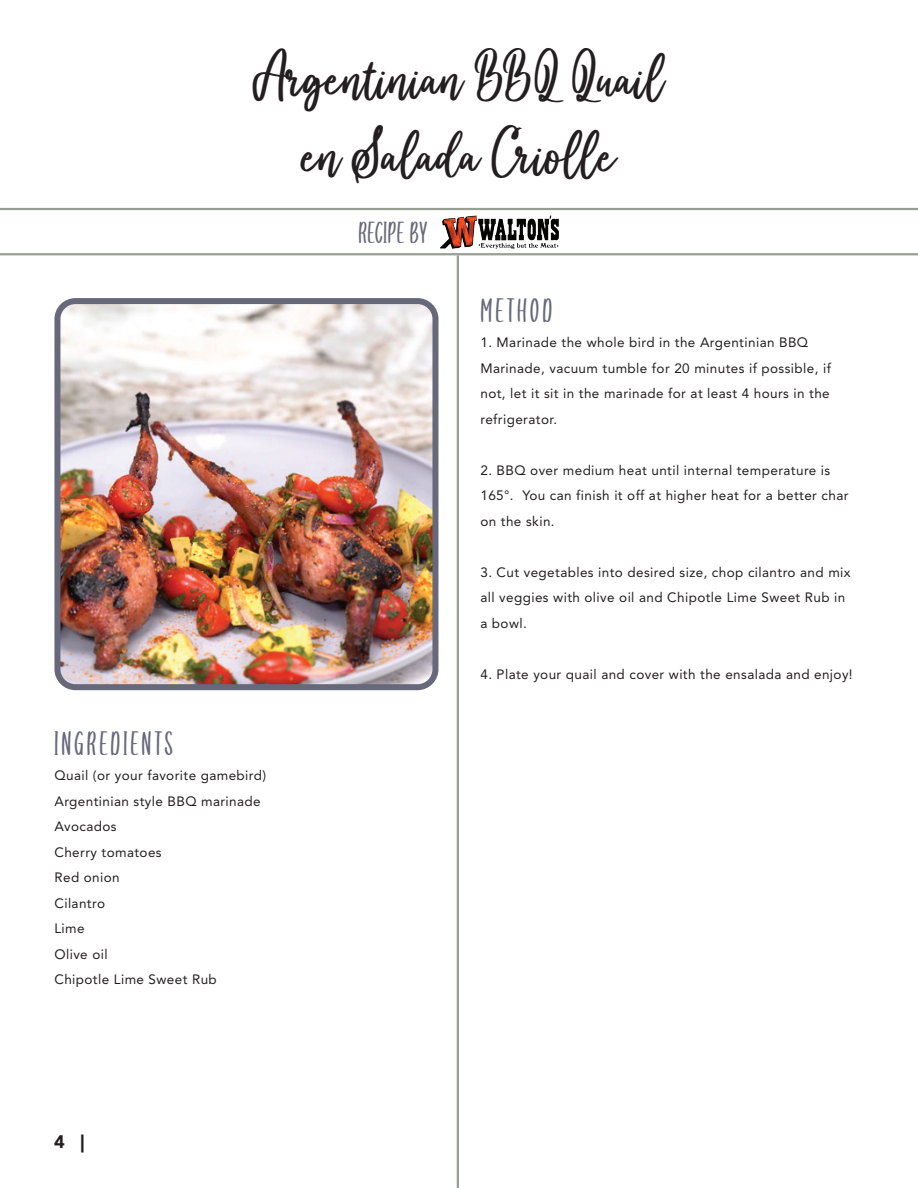
<style>
.page{position:relative;width:918px;height:1188px;background:#fff}
.page>*{position:absolute;margin:0;border:0;box-sizing:border-box;transform-origin:0 0}
.t1{font:33px "youaremyeverythinkscriptfo";color:#231f20}
.t2{font:900 18px "Avenir LT Std";color:#231f20}
.t3{font:15px "youaremyeverythinkdisplayf";letter-spacing:.2em;color:#67687a}
.t4{font:13.5px/25.5px "Avenir LT Std";letter-spacing:.03em;color:#231f20}
.t5{font:13.5px "youaremyeverythinkdisplayf";letter-spacing:.04em;color:#67687a}
</style>
<div class="page">
<hr style="left:0;top:208px;width:918px;height:2px;background:#979e94">
<hr style="left:0;top:253px;width:918px;height:2px;background:#979e94">
<hr style="left:457px;top:255px;width:2px;height:933px;background:#979e94">
<img style="left:61px;top:305px;width:370px;height:378px">
<div style="left:54px;top:298px;width:384px;height:392px;border:6px solid #67687a;border-radius:18px"></div>
<img style="left:440px;top:215px;width:119px;height:34px">
<h1 class="t1" style="left:254px;top:64px;width:412px">Argentinian BBQ Quail</h1>
<h1 class="t1" style="left:302px;top:140px;width:315px">en Salada Criolle</h1>
<p class="t3" style="left:54px;top:741px;width:120px">INGREDIENTS</p>
<p class="t4" style="left:54px;top:763px;width:213px">Quail (or your favorite gamebird)<br>Argentinian style BBQ marinade<br>Avocados<br>Cherry tomatoes<br>Red onion<br>Cilantro<br>Lime<br>Olive oil<br>Chipotle Lime Sweet Rub</p>
<h2 class="t2" style="left:54px;top:1130px;width:32px">4 |</h2>
<p class="t5" style="left:359px;top:230px;width:70px">RECIPE BY</p>
<p class="t3" style="left:480px;top:308px;width:73px">METHOD</p>
<p class="t4" style="left:480px;top:330px;width:352px">1. Marinade the whole bird in the Argentinian BBQ Marinade, vacuum tumble for 20 minutes if possible, if not, let it sit in the marinade for at least 4 hours in the refrigerator.</p>
<p class="t4" style="left:480px;top:457px;width:370px">2. BBQ over medium heat until internal temperature is<br>165°. You can finish it off at higher heat for a better char on the skin.</p>
<p class="t4" style="left:480px;top:559px;width:372px">3. Cut vegetables into desired size, chop cilantro and mix all veggies with olive oil and Chipotle Lime Sweet Rub in a bowl.</p>
<p class="t4" style="left:480px;top:661px;width:374px">4. Plate your quail and cover with the ensalada and enjoy!</p>
</div>
